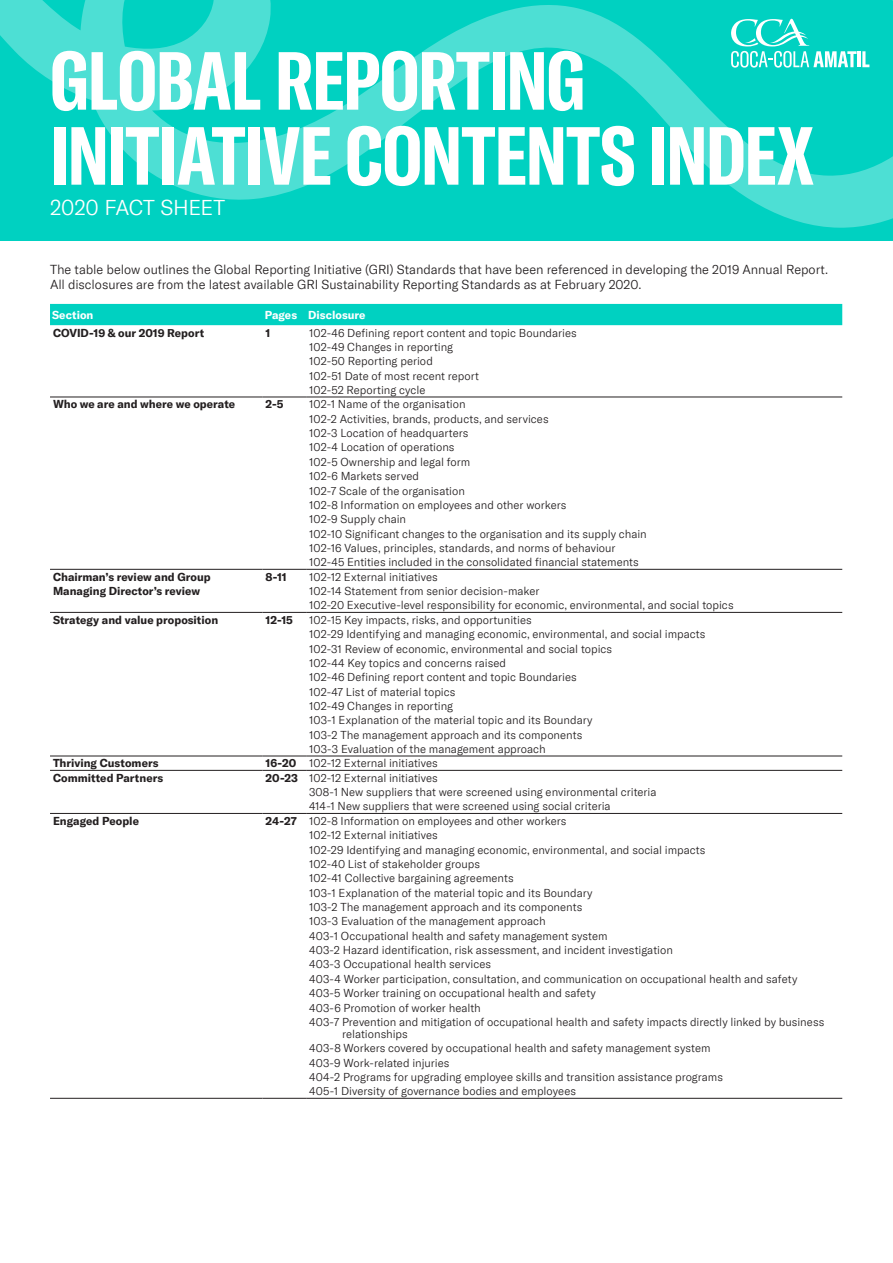
<style>
.page{position:relative;width:893px;height:1263px;background:#fff}
.page>*{position:absolute;margin:0;border:0;box-sizing:border-box;transform-origin:0 0}
.t1{font:700 extra-condensed 81px/75px "GT America";letter-spacing:-.015em;color:#fff}
.t2{font:300 21px "GT America";letter-spacing:-.01em;color:#fff}
.Body{font:300 12.75px/15.8px "GT America";letter-spacing:-.005em;color:#231f20}
.Body-2{font:300 11.25px/12px "GT America";color:#231f20}
.Body-3{font:700 11.25px "GT America";color:#231f20}
.Body-4{font:700 11.25px "GT America";letter-spacing:.005em;color:#fff}
</style>
<div class="page">
<div style="left:0;top:0;width:893px;height:240px;background:#00d1c1"></div>
<svg style="left:0;top:0;width:893px;height:228px"></svg>
<svg style="left:731px;top:19px;width:125px;height:49px"></svg>
<hr style="left:858px;top:51px;width:3px;height:16px;background:#fff">
<svg style="left:862px;top:51px;width:7px;height:16px"></svg>
<div style="left:50px;top:304px;width:792px;height:21px;background:#00d1c1"></div>
<hr style="left:50px;top:569px;width:213px;height:1px;background:#231f20">
<hr style="left:263px;top:569px;width:43px;height:1px;background:#231f20">
<hr style="left:306px;top:569px;width:536px;height:1px;background:#231f20">
<hr style="left:50px;top:397px;width:213px;height:1px;background:#231f20">
<hr style="left:263px;top:397px;width:43px;height:1px;background:#231f20">
<hr style="left:306px;top:397px;width:536px;height:1px;background:#231f20">
<hr style="left:50px;top:612px;width:213px;height:1px;background:#231f20">
<hr style="left:263px;top:612px;width:43px;height:1px;background:#231f20">
<hr style="left:306px;top:612px;width:536px;height:1px;background:#231f20">
<hr style="left:50px;top:756px;width:213px;height:1px;background:#231f20">
<hr style="left:263px;top:756px;width:43px;height:1px;background:#231f20">
<hr style="left:306px;top:756px;width:536px;height:1px;background:#231f20">
<hr style="left:50px;top:813px;width:213px;height:1px;background:#231f20">
<hr style="left:263px;top:813px;width:43px;height:1px;background:#231f20">
<hr style="left:306px;top:813px;width:536px;height:1px;background:#231f20">
<hr style="left:50px;top:1098px;width:213px;height:1px;background:#231f20">
<hr style="left:263px;top:1098px;width:43px;height:1px;background:#231f20">
<hr style="left:306px;top:1098px;width:536px;height:1px;background:#231f20">
<hr style="left:50px;top:770px;width:213px;height:1px;background:#231f20">
<hr style="left:263px;top:770px;width:43px;height:1px;background:#231f20">
<hr style="left:306px;top:770px;width:536px;height:1px;background:#231f20">
<p class="t1" style="left:50px;top:43px;width:765px">GLOBAL REPORTING<br>INITIATIVE CONTENTS INDEX</p>
<p class="t2" style="left:50px;top:195px;width:177px">2020 FACT SHEET</p>
<p class="Body" style="left:50px;top:261px;width:780px">The table below outlines the Global Reporting Initiative (GRI) Standards that have been referenced in developing the 2019 Annual Report.<br>All disclosures are from the latest available GRI Sustainability Reporting Standards as at February 2020.</p>
<p class="Body-4" style="left:52px;top:308px;width:43px">Section</p>
<p class="Body-4" style="left:265px;top:308px;width:34px">Pages</p>
<p class="Body-4" style="left:308px;top:308px;width:59px">Disclosure</p>
<p class="Body-3" style="left:53px;top:326px;width:153px">COVID-19 &amp; our 2019 Report</p>
<p class="Body-3" style="left:266px;top:326px;width:6px">1</p>
<p class="Body-2" style="left:309px;top:327px;width:269px">102-46 Defining report content and topic Boundaries</p>
<p class="Body-2" style="left:309px;top:341px;width:146px">102-49 Changes in reporting</p>
<p class="Body-2" style="left:309px;top:355px;width:125px">102-50 Reporting period</p>
<p class="Body-2" style="left:309px;top:370px;width:172px">102-51 Date of most recent report</p>
<p class="Body-2" style="left:309px;top:384px;width:118px">102-52 Reporting cycle</p>
<p class="Body-3" style="left:53px;top:397px;width:184px">Who we are and where we operate</p>
<p class="Body-3" style="left:266px;top:397px;width:20px">2-5</p>
<p class="Body-2" style="left:309px;top:398px;width:158px">102-1 Name of the organisation</p>
<p class="Body-2" style="left:309px;top:413px;width:241px">102-2 Activities, brands, products, and services</p>
<p class="Body-2" style="left:309px;top:427px;width:161px">102-3 Location of headquarters</p>
<p class="Body-2" style="left:309px;top:441px;width:147px">102-4 Location of operations</p>
<p class="Body-2" style="left:309px;top:456px;width:163px">102-5 Ownership and legal form</p>
<p class="Body-2" style="left:309px;top:470px;width:111px">102-6 Markets served</p>
<p class="Body-2" style="left:309px;top:485px;width:157px">102-7 Scale of the organisation</p>
<p class="Body-2" style="left:309px;top:499px;width:259px">102-8 Information on employees and other workers</p>
<p class="Body-2" style="left:309px;top:513px;width:98px">102-9 Supply chain</p>
<p class="Body-2" style="left:309px;top:528px;width:339px">102-10 Significant changes to the organisation and its supply chain</p>
<p class="Body-2" style="left:309px;top:542px;width:308px">102-16 Values, principles, standards, and norms of behaviour</p>
<p class="Body-2" style="left:309px;top:556px;width:331px">102-45 Entities included in the consolidated financial statements</p>
<p class="Body-3" style="left:53px;top:570px;width:159px">Chairman’s review and Group</p>
<p class="Body-3" style="left:266px;top:570px;width:23px">8-11</p>
<p class="Body-2" style="left:309px;top:571px;width:130px">102-12 External initiatives</p>
<p class="Body-3" style="left:53px;top:584px;width:149px">Managing Director’s review</p>
<p class="Body-2" style="left:309px;top:585px;width:232px">102-14 Statement from senior decision-maker</p>
<p class="Body-2" style="left:309px;top:599px;width:426px">102-20 Executive-level responsibility for economic, environmental, and social topics</p>
<p class="Body-3" style="left:53px;top:613px;width:167px">Strategy and value proposition</p>
<p class="Body-3" style="left:266px;top:613px;width:29px">12-15</p>
<p class="Body-2" style="left:309px;top:614px;width:224px">102-15 Key impacts, risks, and opportunities</p>
<p class="Body-2" style="left:309px;top:628px;width:398px">102-29 Identifying and managing economic, environmental, and social impacts</p>
<p class="Body-2" style="left:309px;top:642px;width:305px">102-31 Review of economic, environmental and social topics</p>
<p class="Body-2" style="left:309px;top:657px;width:198px">102-44 Key topics and concerns raised</p>
<p class="Body-2" style="left:309px;top:671px;width:269px">102-46 Defining report content and topic Boundaries</p>
<p class="Body-2" style="left:309px;top:686px;width:148px">102-47 List of material topics</p>
<p class="Body-2" style="left:309px;top:700px;width:146px">102-49 Changes in reporting</p>
<p class="Body-2" style="left:309px;top:714px;width:285px">103-1 Explanation of the material topic and its Boundary</p>
<p class="Body-2" style="left:309px;top:729px;width:275px">103-2 The management approach and its components</p>
<p class="Body-2" style="left:309px;top:743px;width:238px">103-3 Evaluation of the management approach</p>
<p class="Body-3" style="left:53px;top:756px;width:107px">Thriving Customers</p>
<p class="Body-3" style="left:266px;top:756px;width:32px">16-20</p>
<p class="Body-2" style="left:309px;top:757px;width:130px">102-12 External initiatives</p>
<p class="Body-3" style="left:53px;top:771px;width:112px">Committed Partners</p>
<p class="Body-3" style="left:266px;top:771px;width:34px">20-23</p>
<p class="Body-2" style="left:309px;top:772px;width:130px">102-12 External initiatives</p>
<p class="Body-2" style="left:309px;top:786px;width:349px">308-1 New suppliers that were screened using environmental criteria</p>
<p class="Body-2" style="left:309px;top:800px;width:303px">414-1 New suppliers that were screened using social criteria</p>
<p class="Body-3" style="left:53px;top:814px;width:88px">Engaged People</p>
<p class="Body-3" style="left:266px;top:814px;width:33px">24-27</p>
<p class="Body-2" style="left:309px;top:815px;width:259px">102-8 Information on employees and other workers</p>
<p class="Body-2" style="left:309px;top:829px;width:130px">102-12 External initiatives</p>
<p class="Body-2" style="left:309px;top:843px;width:398px">102-29 Identifying and managing economic, environmental, and social impacts</p>
<p class="Body-2" style="left:309px;top:858px;width:172px">102-40 List of stakeholder groups</p>
<p class="Body-2" style="left:309px;top:872px;width:206px">102-41 Collective bargaining agreements</p>
<p class="Body-2" style="left:309px;top:887px;width:285px">103-1 Explanation of the material topic and its Boundary</p>
<p class="Body-2" style="left:309px;top:901px;width:275px">103-2 The management approach and its components</p>
<p class="Body-2" style="left:309px;top:915px;width:238px">103-3 Evaluation of the management approach</p>
<p class="Body-2" style="left:309px;top:930px;width:300px">403-1 Occupational health and safety management system</p>
<p class="Body-2" style="left:309px;top:944px;width:365px">403-2 Hazard identification, risk assessment, and incident investigation</p>
<p class="Body-2" style="left:309px;top:958px;width:183px">403-3 Occupational health services</p>
<p class="Body-2" style="left:309px;top:973px;width:490px">403-4 Worker participation, consultation, and communication on occupational health and safety</p>
<p class="Body-2" style="left:309px;top:987px;width:288px">403-5 Worker training on occupational health and safety</p>
<p class="Body-2" style="left:309px;top:1001px;width:173px">403-6 Promotion of worker health</p>
<p class="Body-2" style="left:342px;top:1016px;width:484px;text-indent:-33px">403-7 Prevention and mitigation of occupational health and safety impacts directly linked by business relationships</p>
<p class="Body-2" style="left:309px;top:1042px;width:403px">403-8 Workers covered by occupational health and safety management system</p>
<p class="Body-2" style="left:309px;top:1057px;width:142px">403-9 Work-related injuries</p>
<p class="Body-2" style="left:309px;top:1071px;width:415px">404-2 Programs for upgrading employee skills and transition assistance programs</p>
<p class="Body-2" style="left:309px;top:1085px;width:268px">405-1 Diversity of governance bodies and employees</p>
</div>
